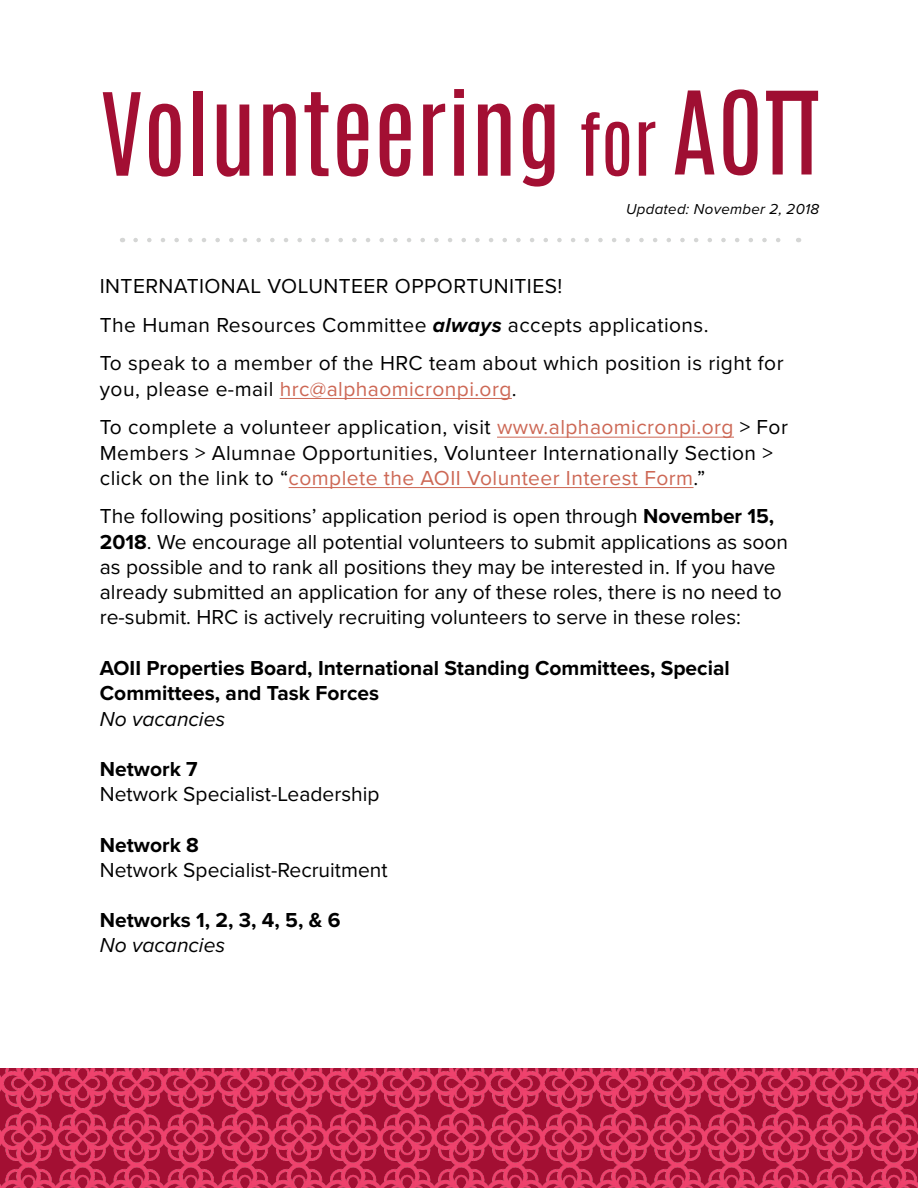
<style>
.page{position:relative;width:918px;height:1188px;background:#fff}
.page>*{position:absolute;margin:0;border:0;box-sizing:border-box;transform-origin:0 0}
.t1{font:97.2px "Antonio";color:#a30f33}
.t2{font:21px/25.2px "Proxima Nova";color:#000}
.t3{font:21px/25.2px "Proxima Nova";letter-spacing:.02em;color:#000}
.t4{font:700 21px/25.2px "Proxima Nova";color:#000}
.t5{font:italic 21px "Proxima Nova";color:#000}
.t6{font:italic 15px "Proxima Nova";letter-spacing:.02em;color:#000}
.s1{font-size:72.9px}
.s2{font-weight:700;font-style:italic}
.s3{color:#cd6855}
.s4{font-weight:700}
</style>
<div class="page">
<img style="left:0;top:1069px;width:918px;height:119px">
<hr style="left:280px;top:398px;width:232px;height:1px;background:#cd6855">
<hr style="left:497px;top:437px;width:237px;height:1px;background:#cd6855">
<hr style="left:289px;top:487px;width:405px;height:1px;background:#cd6855">
<svg style="left:675px;top:90px;width:39px;height:84px"></svg>
<svg style="left:723px;top:89px;width:35px;height:86px"></svg>
<svg style="left:766px;top:91px;width:52px;height:83px"></svg>
<svg style="left:136px;top:238px;width:645px;height:4px"></svg>
<p class="t1" style="left:100px;top:63px;width:558px">Volunteering <span class="s1">for</span></p>
<p class="t6" style="left:626px;top:198px;width:195px">Updated: November 2, 2018</p>
<p class="t3" style="left:100px;top:274px;width:464px">INTERNATIONAL VOLUNTEER OPPORTUNITIES!</p>
<p class="t3" style="left:100px;top:313px;width:610px">The Human Resources Committee <span class="s2">always</span> accepts applications.</p>
<p class="t3" style="left:100px;top:351px;width:685px">To speak to a member of the HRC team about which position is right for you, please e-mail <span class="s3">hrc@alphaomicronpi.org</span>.</p>
<p class="t3" style="left:100px;top:415px;width:690px">To complete a volunteer application, visit <span class="s3">www.alphaomicronpi.org</span> &gt; For<br>Members &gt; Alumnae Opportunities, Volunteer Internationally Section &gt; click on the link to “<span class="s3">complete the AOII Volunteer Interest Form</span>.”</p>
<p class="t2" style="left:100px;top:504px;width:690px">The following positions’ application period is open through <span class="s4">November 15, 2018</span>. We encourage all potential volunteers to submit applications as soon as possible and to rank all positions they may be interested in. If you have already submitted an application for any of these roles, there is no need to re-submit. HRC is actively recruiting volunteers to serve in these roles:</p>
<p class="t4" style="left:100px;top:656px;width:631px">AOII Properties Board, International Standing Committees, Special<br>Committees, and Task Forces</p>
<p class="t5" style="left:100px;top:703px;width:127px">No vacancies</p>
<p class="t4" style="left:100px;top:757px;width:99px">Network 7</p>
<p class="t2" style="left:100px;top:782px;width:281px">Network Specialist-Leadership</p>
<p class="t4" style="left:100px;top:833px;width:101px">Network 8</p>
<p class="t2" style="left:100px;top:858px;width:289px">Network Specialist-Recruitment</p>
<p class="t4" style="left:100px;top:908px;width:242px">Networks 1, 2, 3, 4, 5, &amp; 6</p>
<p class="t5" style="left:100px;top:930px;width:127px">No vacancies</p>
</div>
